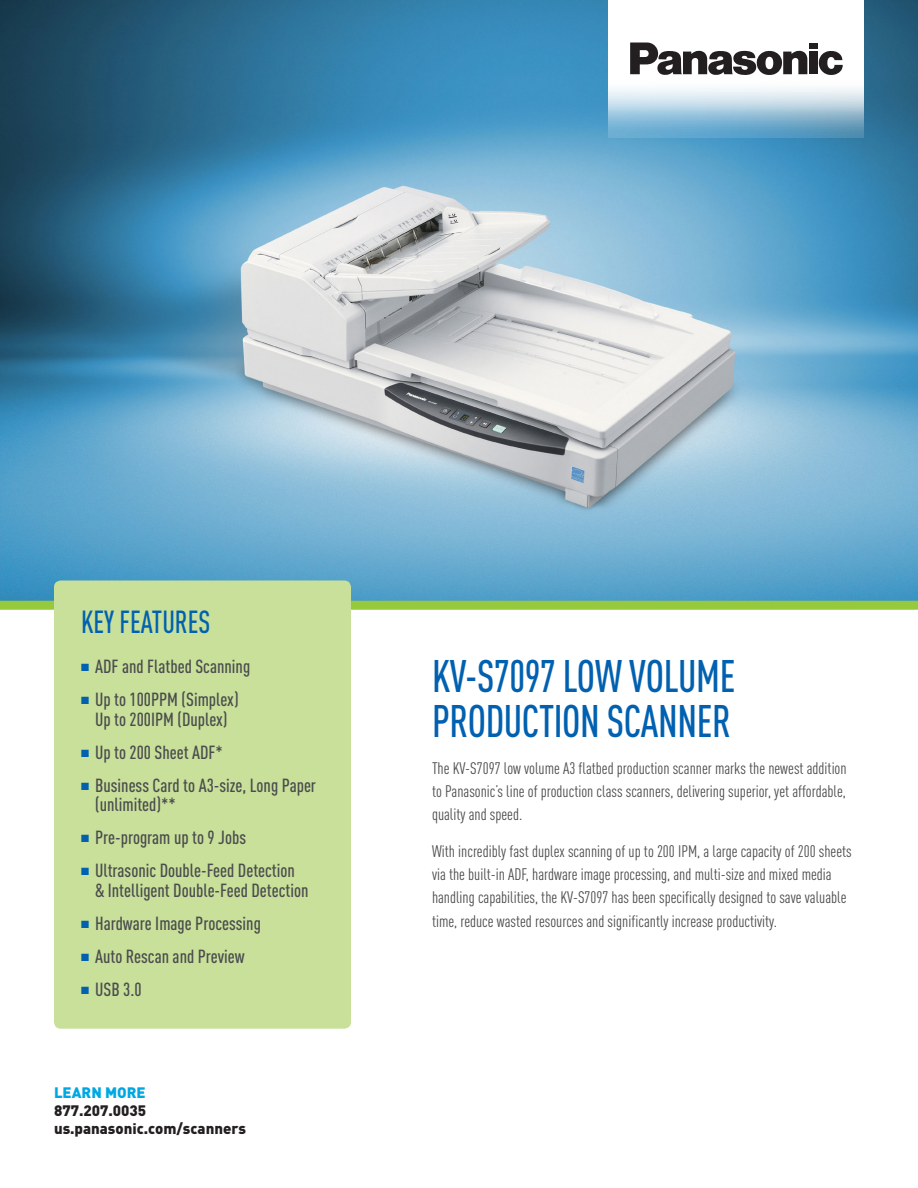
<style>
.page{position:relative;width:918px;height:1188px;background:#fff}
.page>*{position:absolute;margin:0;border:0;box-sizing:border-box;transform-origin:0 0}
.t1{font:500 45px/45px "DIN Cond";letter-spacing:-.01em;color:#0161b0;scale:.92 1}
.t2{font:500 31.5px "DIN Cond";color:#0161b0;scale:.9 1}
.t3{font:500 18.75px/19.5px "DIN Cond";color:#4b4c4d}
.t4{font:16.5px/23.2px "DIN Cond";color:#4b4c4d;text-align:justify}
.t5{font:900 15px/18px "DIN";color:#231f20}
.t6{font:900 15px "DIN";color:#00a8e1}
.s1{color:#0161b0}
</style>
<div class="page">
<img style="left:0;top:0;width:918px;height:601px">
<div style="left:0;top:601px;width:918px;height:9px;background:#97c93c"></div>
<svg style="left:609px;top:0;width:255px;height:138px"></svg>
<svg style="left:819px;top:51px;width:24px;height:24px"></svg>
<div style="left:809px;top:43px;width:9px;height:5px;background:#231f20"></div>
<div style="left:809px;top:52px;width:9px;height:22px;background:#231f20"></div>
<svg style="left:630px;top:43px;width:177px;height:32px"></svg>
<div style="left:54px;top:580px;width:297px;height:449px;background:#c8e09a;border-radius:7px"></div>
<p class="t2" style="left:81px;top:604px;width:145px">KEY FEATURES</p>
<p class="t3" style="left:81px;top:656px;width:171px"><span class="s1">■</span> ADF and Flatbed Scanning</p>
<p class="t3" style="left:81px;top:689px;width:159px;text-align:center"><span class="s1">■</span> Up to 100PPM (Simplex)<br>Up to 200IPM (Duplex)</p>
<p class="t3" style="left:81px;top:742px;width:143px"><span class="s1">■</span> Up to 200 Sheet ADF*</p>
<p class="t3" style="left:95px;top:775px;width:222px;text-indent:-14px"><span class="s1">■</span> Business Card to A3-size, Long Paper (unlimited)**</p>
<p class="t3" style="left:81px;top:827px;width:167px"><span class="s1">■</span> Pre-program up to 9 Jobs</p>
<p class="t3" style="left:95px;top:860px;width:215px;text-indent:-14px"><span class="s1">■</span> Ultrasonic Double-Feed Detection &amp; Intelligent Double-Feed Detection</p>
<p class="t3" style="left:81px;top:913px;width:181px"><span class="s1">■</span> Hardware Image Processing</p>
<p class="t3" style="left:81px;top:946px;width:165px"><span class="s1">■</span> Auto Rescan and Preview</p>
<p class="t3" style="left:81px;top:979px;width:62px"><span class="s1">■</span> USB 3.0</p>
<p class="t6" style="left:54px;top:1083px;width:93px">LEARN MORE</p>
<p class="t5" style="left:54px;top:1101px;width:193px">877.207.0035 us.panasonic.com/scanners</p>
<p class="t1" style="left:432px;top:653px;width:331px">KV-S7097 LOW VOLUME<br>PRODUCTION SCANNER</p>
<p class="t4" style="left:432px;top:756px;width:416px">The KV-S7097 low volume A3 flatbed production scanner marks the newest addition to Panasonic’s line of production class scanners, delivering superior, yet affordable, quality and speed.</p>
<p class="t4" style="left:432px;top:839px;width:421px;text-align:left">With incredibly fast duplex scanning of up to 200 IPM, a large capacity of 200 sheets via the built-in ADF, hardware image processing, and multi-size and mixed media handling capabilities, the KV-S7097 has been specifically designed to save valuable time, reduce wasted resources and significantly increase productivity.</p>
</div>
